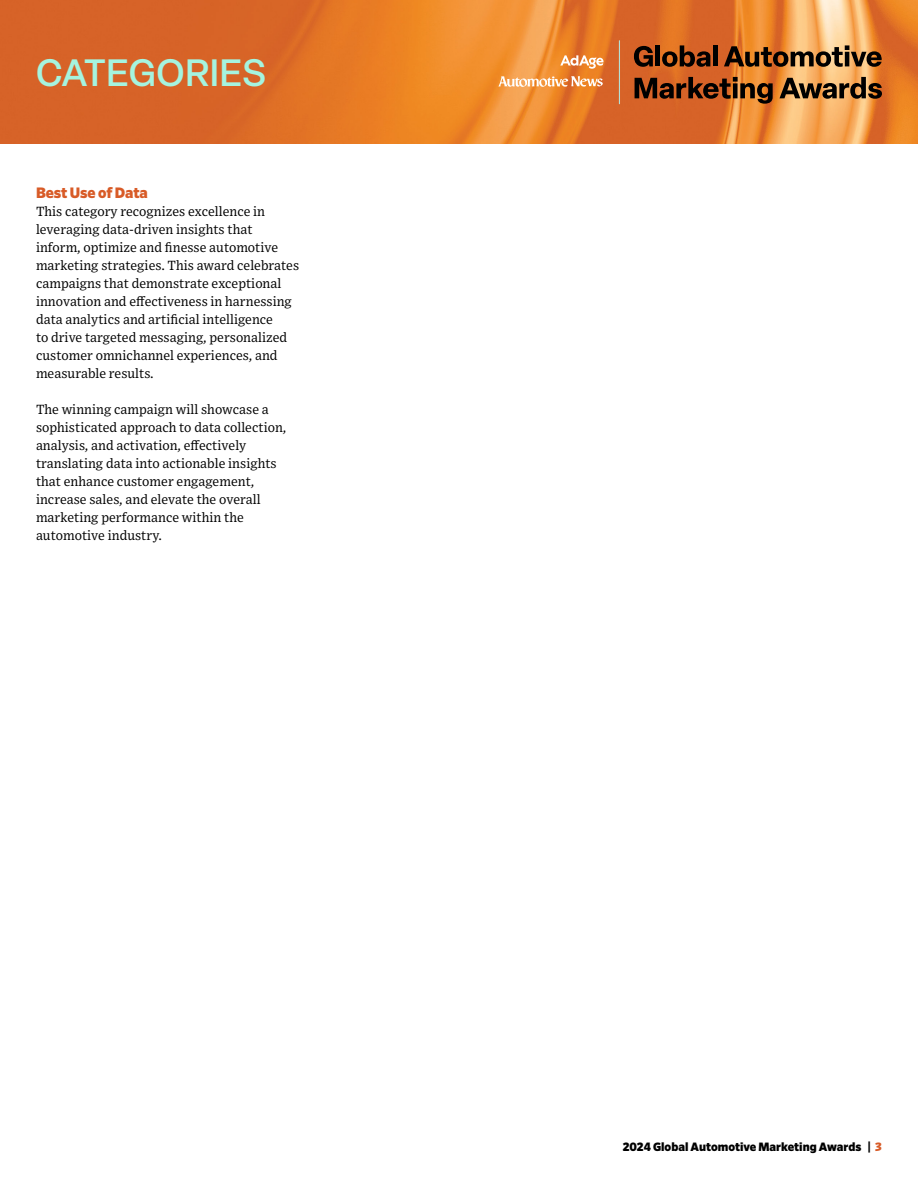
<style>
.page{position:relative;width:918px;height:1188px;background:#fff}
.page>*{position:absolute;margin:0;border:0;box-sizing:border-box;transform-origin:0 0}
.t1{font:500 37.5px "Elza";letter-spacing:.02em;color:#a5f4df}
.t2{font:900 15px "Retina";letter-spacing:-.005em;color:#d85b27}
.t3{font:13.35px/18px "Exchange";color:#000}
.t4{font:900 12px "Retina";color:#000}
.s1{color:#d85b27}
</style>
<div class="page">
<img style="left:0;top:0;width:918px;height:144px">
<svg style="left:634px;top:46px;width:19px;height:21px"></svg>
<div style="left:655px;top:45px;width:5px;height:21px;background:#000"></div>
<svg style="left:662px;top:45px;width:48px;height:22px"></svg>
<hr style="left:713px;top:45px;width:4px;height:21px;background:#000">
<svg style="left:724px;top:45px;width:158px;height:22px;background:#8b5d31"></svg>
<svg style="left:635px;top:77px;width:138px;height:27px;background:#85431a"></svg>
<svg style="left:780px;top:77px;width:102px;height:22px;background:#876137"></svg>
<svg style="left:560px;top:55px;width:44px;height:14px"></svg>
<svg style="left:498px;top:76px;width:105px;height:11px"></svg>
<hr style="left:619px;top:41px;width:1px;height:63px;background:#b3dfd5">
<h1 class="t1" style="left:36px;top:47px;width:231px">CATEGORIES</h1>
<p class="t2" style="left:36px;top:182px;width:113px">Best Use of Data</p>
<p class="t3" style="left:36px;top:202px;width:265px">This category recognizes excellence in leveraging data-driven insights that inform, optimize and finesse automotive marketing strategies. This award celebrates campaigns that demonstrate exceptional innovation and effectiveness in harnessing data analytics and artificial intelligence<br>to drive targeted messaging, personalized customer omnichannel experiences, and measurable results.</p>
<p class="t3" style="left:36px;top:400px;width:252px">The winning campaign will showcase a sophisticated approach to data collection, analysis, and activation, effectively translating data into actionable insights that enhance customer engagement, increase sales, and elevate the overall marketing performance within the automotive industry.</p>
<p class="t4" style="left:623px;top:1139px;width:260px">2024 Global Automotive Marketing Awards | <span class="s1">3</span></p>
</div>
